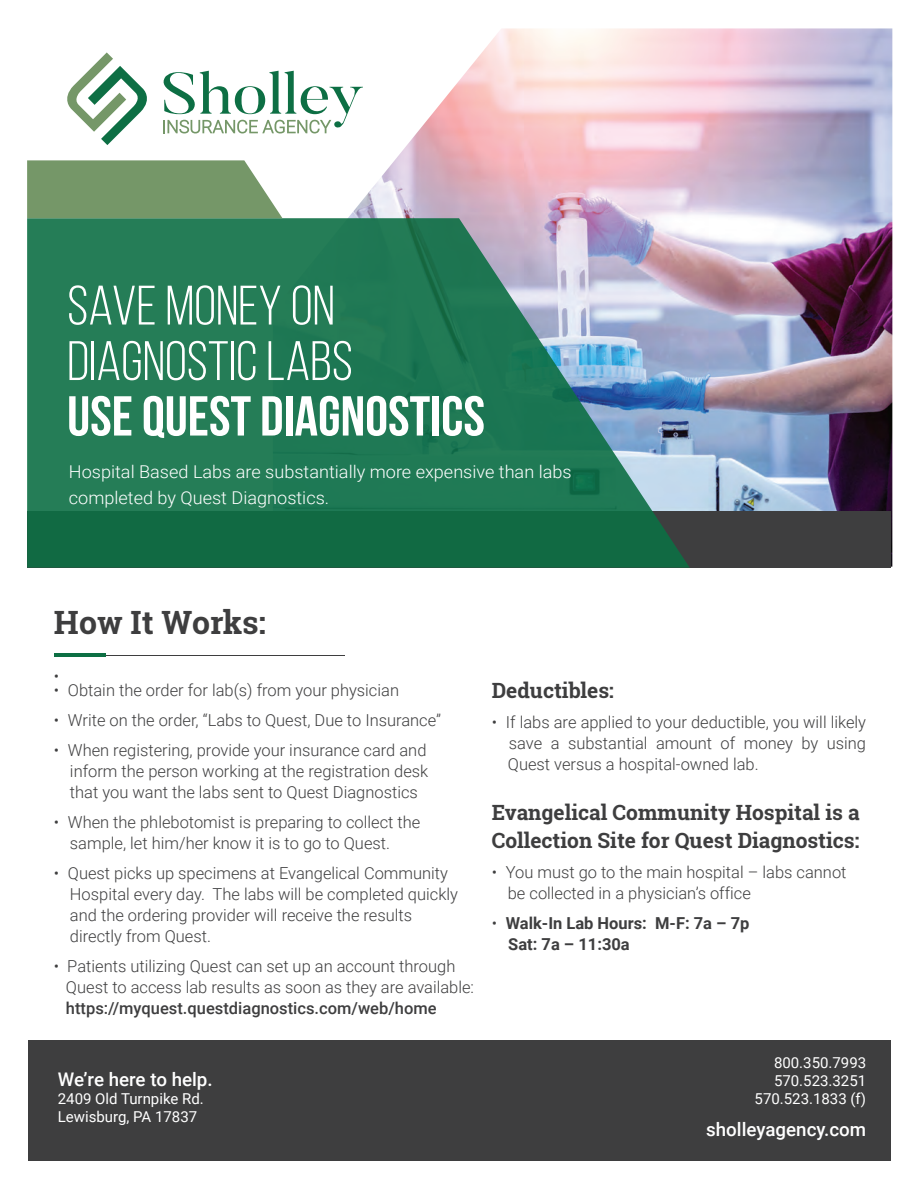
<style>
.page{position:relative;width:918px;height:1188px;background:#fff}
.page>*{position:absolute;margin:0;border:0;box-sizing:border-box;transform-origin:0 0}
.t1{font:58.2px "Butler";color:#0d6f44;scale:1.13 1}
.t2{font:700 56.1px "Bebas Neue";color:#fff}
.t3{font:55.5px/55.5px "Bebas Neue";color:#fff}
.t4{font:700 32.1px "Roboto Slab";color:#3e3e3f}
.t5{font:700 21px/28.7px "Roboto Slab";color:#3e3e3f}
.t6{font:500 18.75px "Roboto";color:#fff}
.t7{font:300 17.7px/25.7px "Roboto";color:#fff}
.t8{font:300 16.5px/21px "Roboto";color:#3e3e3f}
.t9{font:500 16.5px "Roboto";color:#3e3e3f}
.t10{font:700 16.5px/21px "Roboto";color:#3e3e3f}
.t11{font:15px/18px "Roboto";color:#fff}
.s1{font-weight:300}
</style>
<div class="page">
<img style="left:273px;top:28px;width:619px;height:539px">
<div style="left:27px;top:511px;width:864px;height:57px;background:#3e3e3f"></div>
<svg style="left:27px;top:218px;width:663px;height:350px;background:#368167"></svg>
<svg style="left:27px;top:160px;width:255px;height:58px;background:#7f9e73"></svg>
<div style="left:29px;top:1041px;width:862px;height:120px;background:#3e3e3f"></div>
<hr style="left:54px;top:655px;width:290px;height:1px;background:#3e3e3f">
<hr style="left:54px;top:654px;width:51px;height:3px;background:#0d6f44">
<svg style="left:163px;top:120px;width:168px;height:13px"></svg>
<svg style="left:67px;top:52px;width:80px;height:93px"></svg>
<h1 class="t1" style="left:161px;top:57px;width:181px">Sholley</h1>
<h3 class="t3" style="left:67px;top:277px;width:287px">SAVE MONEY ON<br>DIAGNOSTIC LABS</h3>
<h2 class="t2" style="left:67px;top:385px;width:419px">USE QUEST DIAGNOSTICS</h2>
<p class="t7" style="left:69px;top:458px;width:504px">Hospital Based Labs are substantially more expensive than labs completed by Quest Diagnostics.</p>
<h3 class="t4" style="left:54px;top:600px;width:213px">How It Works:</h3>
<p class="t8" style="left:54px;top:665px;width:7px">•</p>
<p class="t8" style="left:54px;top:679px;width:347px">• Obtain the order for lab(s) from your physician</p>
<p class="t8" style="left:54px;top:709px;width:389px">• Write on the order, “Labs to Quest, Due to Insurance”</p>
<p class="t8" style="left:70px;top:739px;width:360px;text-align:justify;text-indent:-16px">• When registering, provide your insurance card and inform the person working at the registration desk that you want the labs sent to Quest Diagnostics</p>
<p class="t8" style="left:70px;top:811px;width:352px;text-indent:-16px">• When the phlebotomist is preparing to collect the sample, let him/her know it is to go to Quest.</p>
<p class="t8" style="left:70px;top:862px;width:389px;text-indent:-16px">• Quest picks up specimens at Evangelical Community Hospital every day. The labs will be completed quickly and the ordering provider will receive the results directly from Quest.</p>
<p class="t8" style="left:66px;top:955px;width:410px;text-indent:-12px">• Patients utilizing Quest can set up an account through<br>Quest to access lab results as soon as they are available:</p>
<p class="t9" style="left:66px;top:996px;width:372px">https://myquest.questdiagnostics.com/web/home</p>
<p class="t6" style="left:58px;top:1066px;width:156px">We’re here to help.</p>
<p class="t11" style="left:58px;top:1089px;width:147px">2409 Old Turnpike Rd.<br>Lewisburg, PA 17837</p>
<p class="t5" style="left:492px;top:676px;width:124px">Deductibles:</p>
<p class="t8" style="left:508px;top:711px;width:360px;text-align:justify;text-indent:-16px">• If labs are applied to your deductible, you will likely save a substantial amount of money by using Quest versus a hospital-owned lab.</p>
<p class="t5" style="left:492px;top:797px;width:369px">Evangelical Community Hospital is a<br>Collection Site for Quest Diagnostics:</p>
<p class="t8" style="left:508px;top:861px;width:340px;text-indent:-16px">• You must go to the main hospital – labs cannot be collected in a physician’s office</p>
<p class="t10" style="left:508px;top:912px;width:243px;text-indent:-16px"><span class="s1">•</span> Walk-In Lab Hours: M-F: 7a – 7p<br>Sat: 7a – 11:30a</p>
<p class="t11" style="left:755px;top:1053px;width:113px;text-align:right">800.350.7993<br>570.523.3251<br>570.523.1833 (f)</p>
<p class="t6" style="left:706px;top:1117px;width:161px">sholleyagency.com</p>
</div>
